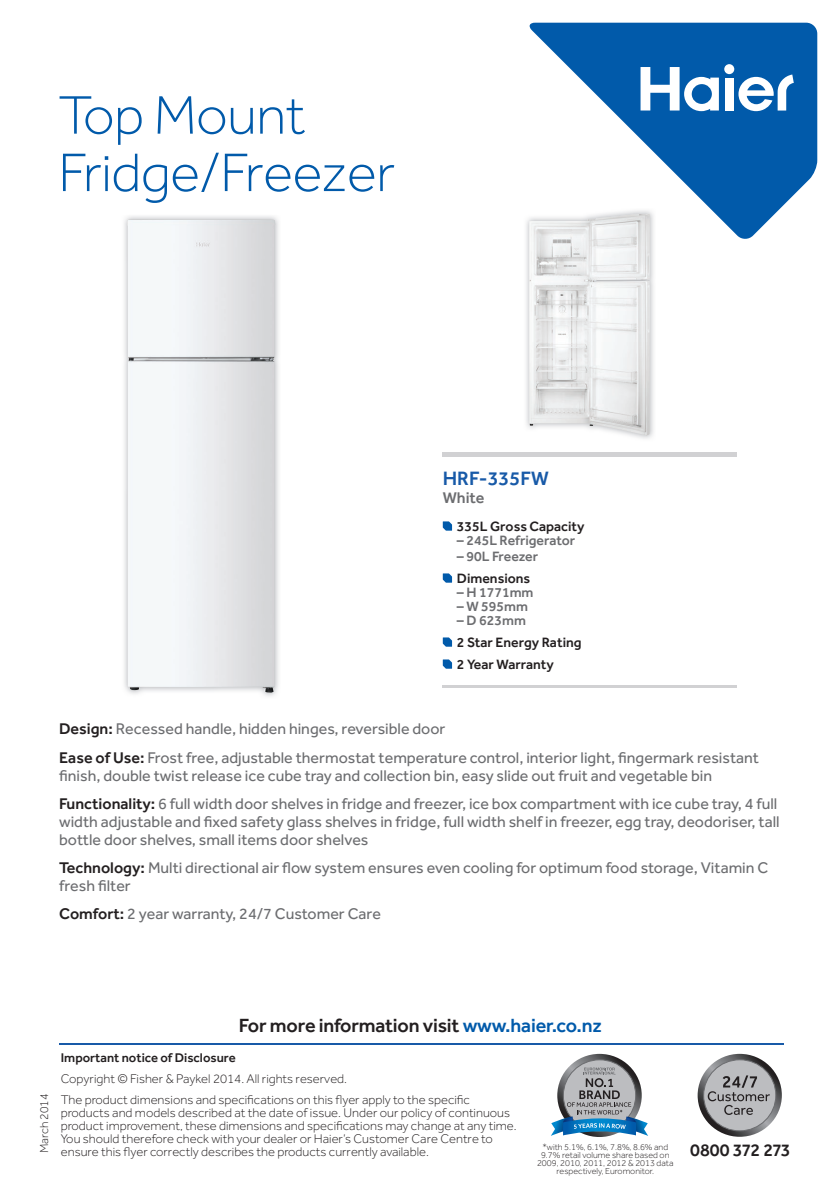
<style>
.page{position:relative;width:840px;height:1191px;background:#fff}
.page>*{position:absolute;margin:0;border:0;box-sizing:border-box;transform-origin:0 0}
.t1{font:300 56px/57.4px "Effra";letter-spacing:-.01em;color:#015aaa}
.t2{font:500 20px "Effra";color:#185aa8}
.t3{font:500 19.8px "Effra";letter-spacing:-.01em;color:#231f20}
.t4{font:500 18px "Effra";letter-spacing:-.06em;color:#231f20}
.t5{font:16px/28px "Effra";color:#6c6d70}
.t6{font:500 16px "Effra";color:#6c6d70}
.t7{font:500 14px/22px "Effra";color:#231f20}
.t8{font:500 14px "Effra";color:#6c6d70}
.t9{font:300 13px/13px "Effra";color:#231f20}
.t10{font:500 13px "Effra";color:#231f20}
.t11{font:300 12px "Effra";color:#231f20}
.t12{font:300 9px/8px "Effra";color:#231f20;text-align:center}
.s1{font-weight:500;color:#231f20}
.s2{color:#015aaa}
</style>
<div class="page">
<hr style="left:442px;top:452px;width:294px;height:4px;background:#d1d1d3">
<hr style="left:442px;top:685px;width:294px;height:3px;background:#d1d1d3">
<svg style="left:551px;top:1053px;width:97px;height:84px"></svg>
<hr style="left:59px;top:1043px;width:724px;height:1px;background:#185aa8">
<svg style="left:697px;top:1053px;width:84px;height:83px"></svg>
<svg style="left:529px;top:23px;width:287px;height:216px;fill:#015aaa"></svg>
<div style="left:724px;top:78px;width:9px;height:33px;background:#fff"></div>
<svg style="left:723px;top:64px;width:10px;height:10px"></svg>
<svg style="left:640px;top:67px;width:78px;height:44px"></svg>
<svg style="left:738px;top:74px;width:55px;height:37px"></svg>
<svg style="left:442px;top:521px;width:10px;height:9px"></svg>
<svg style="left:442px;top:573px;width:10px;height:9px"></svg>
<svg style="left:442px;top:637px;width:10px;height:9px"></svg>
<svg style="left:442px;top:659px;width:10px;height:9px"></svg>
<img style="left:124px;top:216px;width:155px;height:480px">
<img style="left:127px;top:220px;width:148px;height:472px">
<img style="left:526px;top:208px;width:129px;height:231px">
<img style="left:529px;top:213px;width:120px;height:222px">
<h1 class="t1" style="left:58px;top:86px;width:338px">Top Mount<br>Fridge/Freezer</h1>
<p class="t2" style="left:442px;top:466px;width:107px">HRF-335FW</p>
<p class="t6" style="left:442px;top:488px;width:43px">White</p>
<p class="t7" style="left:456px;top:515px;width:129px">335L Gross Capacity</p>
<p class="t8" style="left:456px;top:531px;width:120px">– 245L Refrigerator</p>
<p class="t8" style="left:456px;top:547px;width:83px">– 90L Freezer</p>
<p class="t7" style="left:456px;top:567px;width:75px">Dimensions</p>
<p class="t8" style="left:456px;top:583px;width:78px">– H 1771mm</p>
<p class="t8" style="left:456px;top:597px;width:73px">– W 595mm</p>
<p class="t8" style="left:456px;top:611px;width:70px">– D 623mm</p>
<p class="t7" style="left:456px;top:631px;width:126px">2 Star Energy Rating<br>2 Year Warranty</p>
<p class="t5" style="left:59px;top:715px;width:701px"><span class="s1">Design:</span> Recessed handle, hidden hinges, reversible door<br><span class="s1">Ease of Use:</span> Frost free, adjustable thermostat temperature control, interior light, fingermark resistant</p>
<p class="t5" style="left:59px;top:761px;width:719px">finish, double twist release ice cube tray and collection bin, easy slide out fruit and vegetable bin<br><span class="s1">Functionality:</span> 6 full width door shelves in fridge and freezer, ice box compartment with ice cube tray, 4 full</p>
<p class="t5" style="left:59px;top:812px;width:721px;line-height:18px">width adjustable and fixed safety glass shelves in fridge, full width shelf in freezer, egg tray, deodoriser, tall bottle door shelves, small items door shelves</p>
<p class="t5" style="left:59px;top:858px;width:710px;line-height:18px"><span class="s1">Technology:</span> Multi directional air flow system ensures even cooling for optimum food storage, Vitamin C fresh filter</p>
<p class="t5" style="left:59px;top:899px;width:323px"><span class="s1">Comfort:</span> 2 year warranty, 24/7 Customer Care</p>
<p class="t11" style="left:37px;top:1153px;width:61px;rotate:-90deg">March 2014</p>
<p class="t3" style="left:239px;top:1014px;width:364px">For more information visit <span class="s2">www.haier.co.nz</span></p>
<p class="t10" style="left:61px;top:1049px;width:176px">Important notice of Disclosure</p>
<p class="t9" style="left:61px;top:1067px;width:410px;line-height:21px">Copyright © Fisher &amp; Paykel 2014. All rights reserved.<br>The product dimensions and specifications on this flyer apply to the specific</p>
<p class="t9" style="left:61px;top:1105px;width:457px">products and models described at the date of issue. Under our policy of continuous product improvement, these dimensions and specifications may change at any time.<br>You should therefore check with your dealer or Haier’s Customer Care Centre to ensure this flyer correctly describes the products currently available.</p>
<p class="t12" style="left:536px;top:1143px;width:138px">*with 5.1%, 6.1%, 7.8%, 8.6% and<br>9.7% retail volume share based on<br>2009, 2010, 2011, 2012 &amp; 2013 data respectively, Euromonitor.</p>
<p class="t4" style="left:690px;top:1139px;width:102px">0800 372 273</p>
</div>
